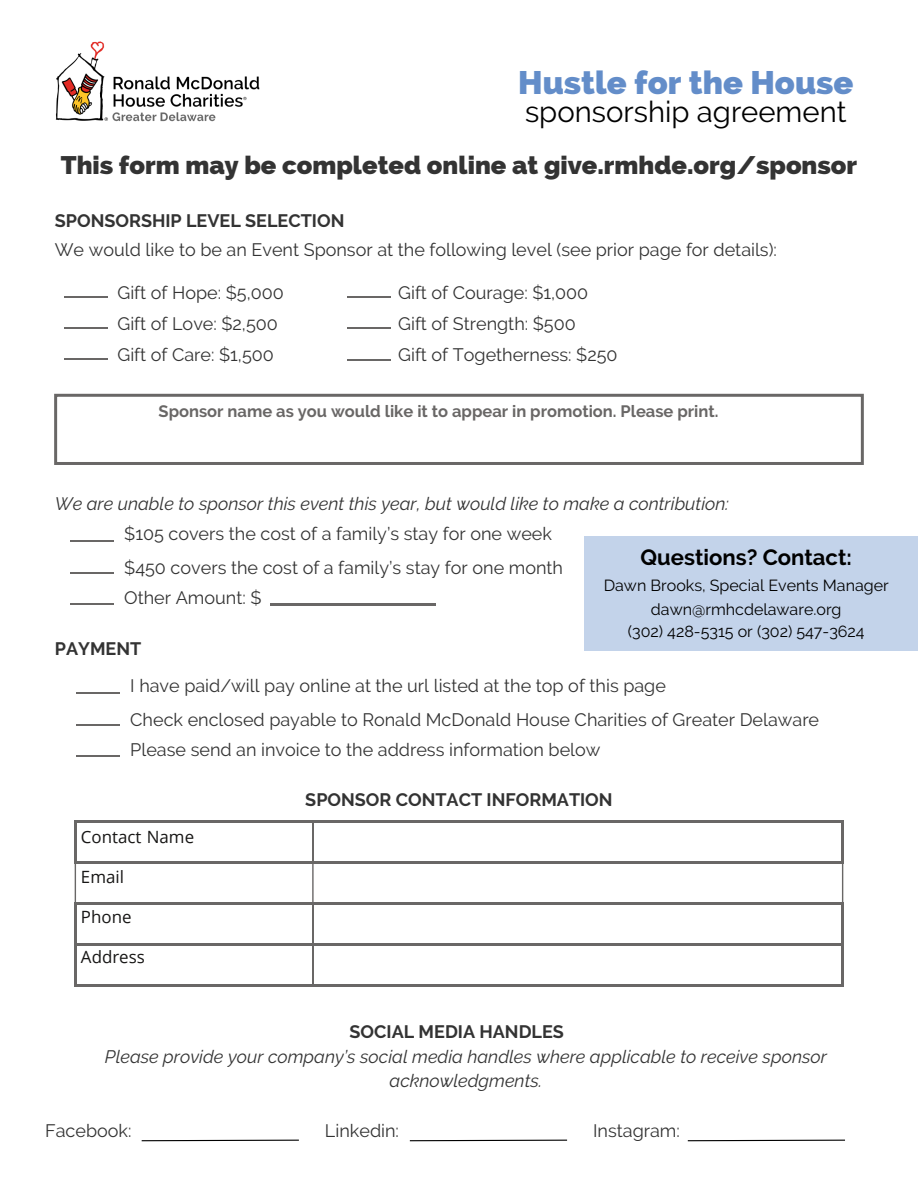
<style>
.page{position:relative;width:918px;height:1188px;background:#fff}
.page>*{position:absolute;margin:0;border:0;box-sizing:border-box;transform-origin:0 0}
.t1{font:800 32.7px "Raleway";color:#638dc9}
.t2{font:29.25px "Raleway";color:#000}
.t3{font:800 25.5px "Raleway";color:#333}
.t4{font:700 22.05px "Raleway";color:#000}
.t5{font:18px "Raleway";color:#333}
.t6{font:italic 18px/24.8px "Raleway";color:#333;text-align:center}
.t7{font:700 18px "Raleway";color:#333}
.t8{font:16.95px "Open Sans";color:#171615}
.t9{font:700 16.5px "Raleway";color:#696766}
.t10{font:16.05px "Raleway";color:#000}
</style>
<div class="page">
<div style="left:584px;top:537px;width:334px;height:114px;background:#c3d3ea"></div>
<hr style="left:70px;top:541px;width:44px;height:1px;background:#696766">
<hr style="left:70px;top:572px;width:44px;height:1px;background:#696766">
<hr style="left:70px;top:603px;width:44px;height:2px;background:#696766">
<hr style="left:270px;top:604px;width:166px;height:2px;background:#696766">
<hr style="left:312px;top:822px;width:2px;height:40px;background:#696766">
<hr style="left:312px;top:863px;width:2px;height:40px;background:#696766">
<hr style="left:75px;top:903px;width:238px;height:1px;background:#696766">
<hr style="left:313px;top:903px;width:530px;height:1px;background:#696766">
<hr style="left:312px;top:904px;width:2px;height:40px;background:#696766">
<hr style="left:75px;top:944px;width:238px;height:1px;background:#696766">
<hr style="left:313px;top:944px;width:530px;height:1px;background:#696766">
<hr style="left:312px;top:945px;width:2px;height:40px;background:#696766">
<hr style="left:75px;top:821px;width:238px;height:1px;background:#696766">
<hr style="left:75px;top:822px;width:1px;height:40px;background:#696766">
<hr style="left:313px;top:821px;width:530px;height:1px;background:#696766">
<hr style="left:842px;top:822px;width:1px;height:40px;background:#696766">
<hr style="left:75px;top:862px;width:238px;height:1px;background:#696766">
<hr style="left:75px;top:863px;width:1px;height:40px;background:#696766">
<hr style="left:313px;top:862px;width:530px;height:1px;background:#696766">
<hr style="left:842px;top:863px;width:1px;height:40px;background:#696766">
<hr style="left:75px;top:904px;width:1px;height:40px;background:#696766">
<hr style="left:842px;top:904px;width:1px;height:40px;background:#696766">
<hr style="left:75px;top:945px;width:1px;height:40px;background:#696766">
<hr style="left:842px;top:945px;width:1px;height:40px;background:#696766">
<hr style="left:75px;top:985px;width:238px;height:1px;background:#696766">
<hr style="left:313px;top:985px;width:530px;height:1px;background:#696766">
<svg style="left:54px;top:394px;width:810px;height:71px"></svg>
<hr style="left:64px;top:296px;width:44px;height:1px;background:#696766">
<hr style="left:64px;top:328px;width:44px;height:1px;background:#696766">
<hr style="left:64px;top:359px;width:44px;height:1px;background:#696766">
<hr style="left:348px;top:296px;width:43px;height:1px;background:#696766">
<hr style="left:348px;top:328px;width:43px;height:1px;background:#696766">
<hr style="left:348px;top:359px;width:43px;height:2px;background:#696766">
<hr style="left:76px;top:693px;width:44px;height:1px;background:#696766">
<hr style="left:76px;top:724px;width:44px;height:1px;background:#696766">
<hr style="left:76px;top:756px;width:44px;height:1px;background:#696766">
<svg style="left:141px;top:1139px;width:158px;height:3px"></svg>
<svg style="left:409px;top:1139px;width:159px;height:3px"></svg>
<svg style="left:687px;top:1139px;width:158px;height:3px"></svg>
<img style="left:55px;top:41px;width:205px;height:81px">
<p class="t1" style="left:518px;top:63px;width:337px">Hustle for the House</p>
<p class="t2" style="left:525px;top:95px;width:323px">sponsorship agreement</p>
<p class="t3" style="left:61px;top:150px;width:798px">This form may be completed online at give.rmhde.org/sponsor</p>
<p class="t7" style="left:55px;top:210px;width:291px">SPONSORSHIP LEVEL SELECTION</p>
<p class="t5" style="left:55px;top:239px;width:724px">We would like to be an Event Sponsor at the following level (see prior page for details):</p>
<p class="t5" style="left:118px;top:282px;width:168px">Gift of Hope: $5,000</p>
<p class="t5" style="left:398px;top:282px;width:192px">Gift of Courage: $1,000</p>
<p class="t5" style="left:398px;top:313px;width:179px">Gift of Strength: $500</p>
<h6 class="t5" style="left:398px;top:344px;width:221px">Gift of Togetherness: $250</h6>
<p class="t5" style="left:118px;top:313px;width:162px">Gift of Love: $2,500</p>
<p class="t5" style="left:118px;top:344px;width:158px">Gift of Care: $1,500</p>
<p class="t9" style="left:159px;top:401px;width:561px">Sponsor name as you would like it to appear in promotion. Please print.</p>
<h3 class="t6" style="left:55px;top:491px;width:676px">We are unable to sponsor this event this year, but would like to make a contribution:</h3>
<p class="t5" style="left:124px;top:523px;width:429px">$105 covers the cost of a family’s stay for one week</p>
<h1 class="t5" style="left:124px;top:557px;width:440px">$450 covers the cost of a family’s stay for one month</h1>
<h2 class="t5" style="left:124px;top:587px;width:139px">Other Amount: $</h2>
<p class="t7" style="left:55px;top:638px;width:88px">PAYMENT</p>
<h5 class="t4" style="left:641px;top:544px;width:213px">Questions? Contact:</h5>
<p class="t10" style="left:604px;top:575px;width:287px">Dawn Brooks, Special Events Manager</p>
<p class="t10" style="left:651px;top:600px;width:192px">dawn@rmhcdelaware.org</p>
<p class="t10" style="left:628px;top:622px;width:238px">(302) 428-5315 or (302) 547-3624</p>
<p class="t5" style="left:130px;top:675px;width:537px">I have paid/will pay online at the url listed at the top of this page</p>
<p class="t5" style="left:130px;top:709px;width:690px">Check enclosed payable to Ronald McDonald House Charities of Greater Delaware</p>
<h5 class="t5" style="left:130px;top:740px;width:472px">Please send an invoice to the address information below</h5>
<h5 class="t8" style="left:81px;top:825px;width:115px">Contact Name</h5>
<h5 class="t8" style="left:81px;top:865px;width:45px">Email</h5>
<p class="t8" style="left:81px;top:905px;width:52px">Phone</p>
<p class="t8" style="left:81px;top:945px;width:65px">Address</p>
<p class="t7" style="left:305px;top:789px;width:309px">SPONSOR CONTACT INFORMATION</p>
<h4 class="t7" style="left:350px;top:1021px;width:216px">SOCIAL MEDIA HANDLES</h4>
<p class="t6" style="left:105px;top:1044px;width:724px">Please provide your company’s social media handles where applicable to receive sponsor acknowledgments.</p>
<p class="t5" style="left:45px;top:1120px;width:88px">Facebook:</p>
<p class="t5" style="left:325px;top:1120px;width:76px">Linkedin:</p>
<h5 class="t5" style="left:593px;top:1120px;width:88px">Instagram:</h5>
</div>
